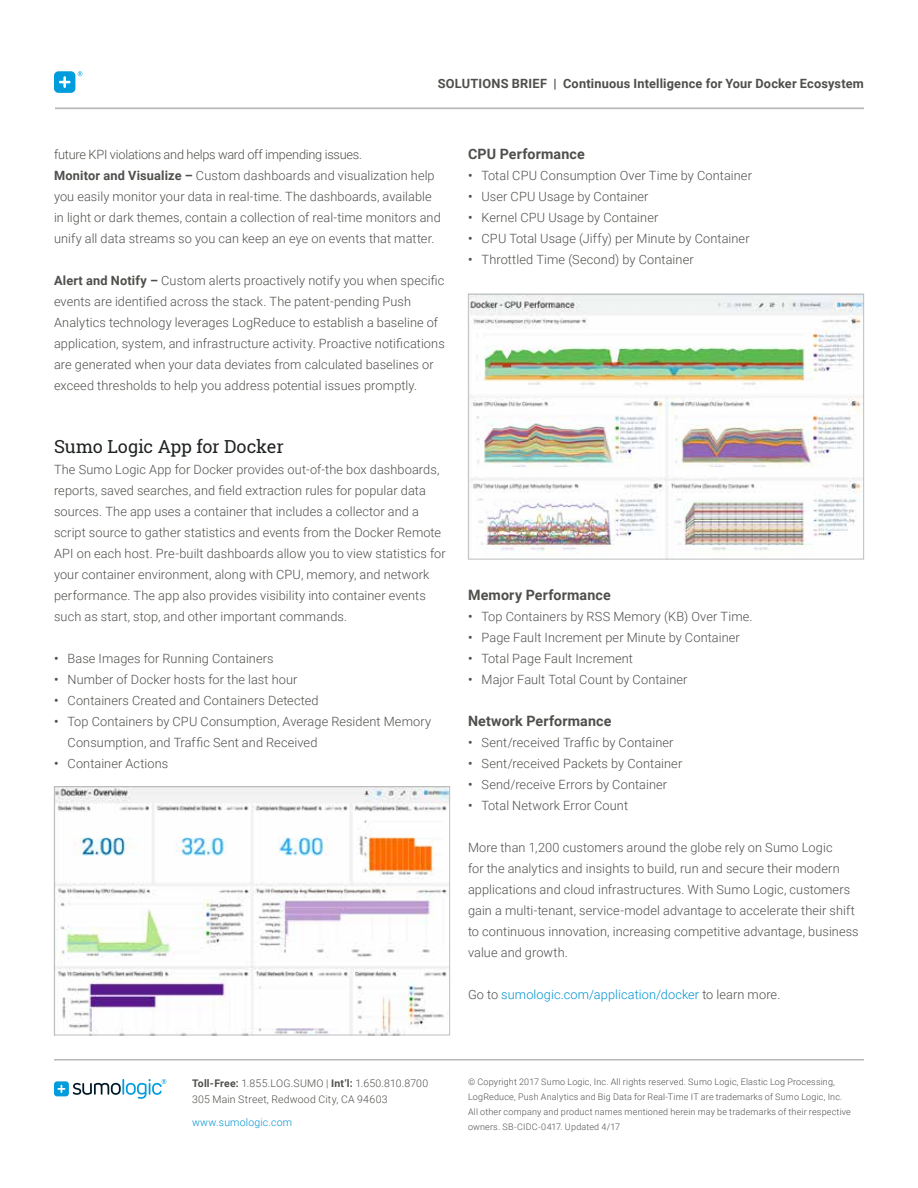
<style>
.page{position:relative;width:918px;height:1188px;background:#fff}
.page>*{position:absolute;margin:0;border:0;box-sizing:border-box;transform-origin:0 0}
.t1{font:18px "Roboto Slab";letter-spacing:-.01em;color:#1f2320}
.t2{font:700 14.25px "Roboto";letter-spacing:.01em;color:#4f4f4c}
.t3{font:300 12.75px/21px "Roboto";letter-spacing:.01em;color:#4f4f4c}
.t4{font:700 12.75px "Roboto";letter-spacing:.015em;color:#4f4f4c}
.t5{font:300 12.75px "Roboto";letter-spacing:.01em;color:#0093d2}
.t6{font:300 10.5px/16.5px "Roboto";letter-spacing:.02em;color:#4f4f4c}
.t7{font:300 10.5px "Roboto";letter-spacing:.02em;color:#0093d2}
.t8{font:300 9px/15px "Roboto";letter-spacing:.02em;color:#4f4f4c}
.s1{font-weight:700}
.s2{font-weight:500}
.s3{color:#4f4f4c}
</style>
<div class="page">
<hr style="left:55px;top:108px;width:809px;height:1px;background:#bdbaba">
<div style="left:54px;top:71px;width:21px;height:22px;background:#009cdc;border-radius:5px"></div>
<svg style="left:59px;top:76px;width:12px;height:12px"></svg>
<svg style="left:78px;top:71px;width:4px;height:5px"></svg>
<img style="left:56px;top:788px;width:392px;height:245px">
<div style="left:54px;top:786px;width:396px;height:249px;border:1px solid #bcbec0"></div>
<img style="left:470px;top:296px;width:392px;height:261px">
<div style="left:468px;top:294px;width:396px;height:265px;border:1px solid #bcbec0"></div>
<hr style="left:54px;top:1059px;width:810px;height:1px;background:#b8b7b7">
<div style="left:54px;top:1081px;width:15px;height:15px;background:#009cdc;border-radius:3px"></div>
<svg style="left:57px;top:1085px;width:8px;height:8px"></svg>
<svg style="left:73px;top:1079px;width:93px;height:20px"></svg>
<p class="t4" style="left:438px;top:75px;width:428px">SOLUTIONS BRIEF | Continuous Intelligence for Your Docker Ecosystem</p>
<p class="t3" style="left:54px;top:143px;width:388px">future KPI violations and helps ward off impending issues.<br><span class="s1">Monitor and Visualize –</span> Custom dashboards and visualization help you easily monitor your data in real-time. The dashboards, available in light or dark themes, contain a collection of real-time monitors and unify all data streams so you can keep an eye on events that matter.</p>
<p class="t3" style="left:54px;top:269px;width:392px"><span class="s1">Alert and Notify –</span> Custom alerts proactively notify you when specific events are identified across the stack. The patent-pending Push Analytics technology leverages LogReduce to establish a baseline of application, system, and infrastructure activity. Proactive notifications are generated when your data deviates from calculated baselines or exceed thresholds to help you address potential issues promptly.</p>
<h1 class="t1" style="left:54px;top:434px;width:231px">Sumo Logic App for Docker</h1>
<p class="t3" style="left:54px;top:458px;width:393px">The Sumo Logic App for Docker provides out-of-the box dashboards, reports, saved searches, and field extraction rules for popular data sources. The app uses a container that includes a collector and a script source to gather statistics and events from the Docker Remote API on each host. Pre-built dashboards allow you to view statistics for your container environment, along with CPU, memory, and network performance. The app also provides visibility into container events such as start, stop, and other important commands.</p>
<p class="t3" style="left:54px;top:647px;width:221px"><span class="s2">•</span> Base Images for Running Containers</p>
<p class="t3" style="left:54px;top:668px;width:245px"><span class="s2">•</span> Number of Docker hosts for the last hour</p>
<p class="t3" style="left:54px;top:689px;width:266px"><span class="s2">•</span> Containers Created and Containers Detected</p>
<p class="t3" style="left:68px;top:710px;width:365px;text-indent:-14px"><span class="s2">•</span> Top Containers by CPU Consumption, Average Resident Memory<br>Consumption, and Traffic Sent and Received</p>
<p class="t3" style="left:54px;top:752px;width:116px"><span class="s2">•</span> Container Actions</p>
<p class="t2" style="left:468px;top:144px;width:118px">CPU Performance</p>
<p class="t3" style="left:468px;top:164px;width:285px"><span class="s2">•</span> Total CPU Consumption Over Time by Container</p>
<p class="t3" style="left:468px;top:185px;width:182px"><span class="s2">•</span> User CPU Usage by Container</p>
<p class="t3" style="left:468px;top:206px;width:192px"><span class="s2">•</span> Kernel CPU Usage by Container</p>
<p class="t3" style="left:468px;top:227px;width:283px"><span class="s2">•</span> CPU Total Usage (Jiffy) per Minute by Container</p>
<p class="t3" style="left:468px;top:248px;width:227px"><span class="s2">•</span> Throttled Time (Second) by Container</p>
<p class="t2" style="left:468px;top:585px;width:144px">Memory Performance</p>
<p class="t3" style="left:468px;top:605px;width:286px"><span class="s2">•</span> Top Containers by RSS Memory (KB) Over Time.</p>
<p class="t3" style="left:468px;top:626px;width:273px"><span class="s2">•</span> Page Fault Increment per Minute by Container</p>
<p class="t3" style="left:468px;top:647px;width:167px"><span class="s2">•</span> Total Page Fault Increment</p>
<p class="t3" style="left:468px;top:668px;width:221px"><span class="s2">•</span> Major Fault Total Count by Container</p>
<p class="t2" style="left:468px;top:711px;width:145px">Network Performance</p>
<p class="t3" style="left:468px;top:731px;width:207px"><span class="s2">•</span> Sent/received Traffic by Container</p>
<p class="t3" style="left:468px;top:752px;width:216px"><span class="s2">•</span> Sent/received Packets by Container</p>
<p class="t3" style="left:468px;top:773px;width:201px"><span class="s2">•</span> Send/receive Errors by Container</p>
<p class="t3" style="left:468px;top:794px;width:162px"><span class="s2">•</span> Total Network Error Count</p>
<p class="t3" style="left:468px;top:836px;width:392px">More than 1,200 customers around the globe rely on Sumo Logic<br>for the analytics and insights to build, run and secure their modern applications and cloud infrastructures. With Sumo Logic, customers gain a multi-tenant, service-model advantage to accelerate their shift to continuous innovation, increasing competitive advantage, business value and growth.</p>
<p class="t5" style="left:468px;top:986px;width:314px"><span class="s3">Go to</span> sumologic.com/application/docker <span class="s3">to learn more.</span></p>
<p class="t6" style="left:192px;top:1074px;width:238px"><span class="s1">Toll-Free:</span> 1.855.LOG.SUMO | <span class="s1">Int’l:</span> 1.650.810.8700<br>305 Main Street, Redwood City, CA 94603</p>
<p class="t7" style="left:192px;top:1115px;width:102px">www.sumologic.com</p>
<p class="t8" style="left:468px;top:1074px;width:384px">© Copyright 2017 Sumo Logic, Inc. All rights reserved. Sumo Logic, Elastic Log Processing, LogReduce, Push Analytics and Big Data for Real-Time IT are trademarks of Sumo Logic, Inc.<br>All other company and product names mentioned herein may be trademarks of their respective owners. SB-CIDC-0417. Updated 4/17</p>
</div>
